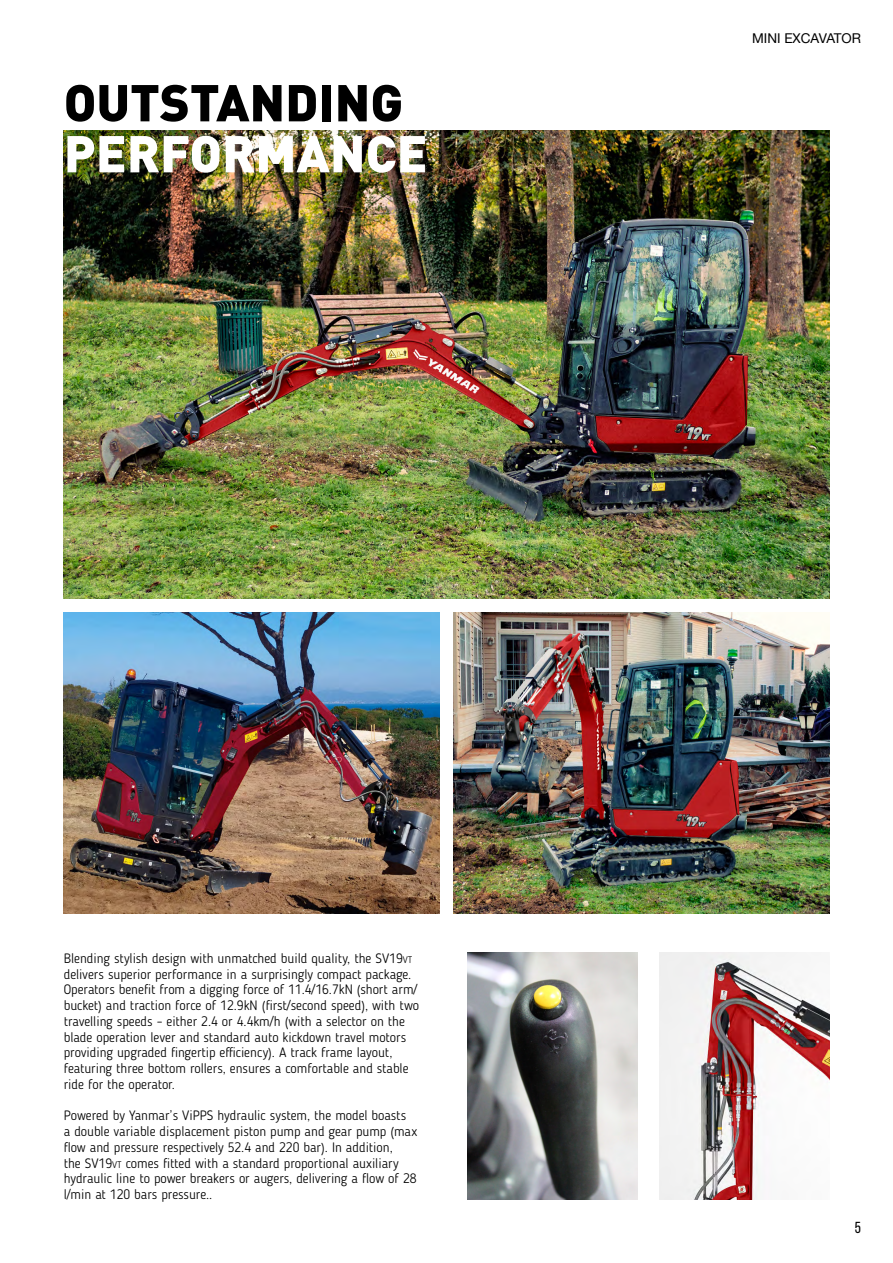
<style>
.page{position:relative;width:893px;height:1263px;background:#fff}
.page>*{position:absolute;margin:0;border:0;box-sizing:border-box;transform-origin:0 0}
.t1{font:900 51px "DIN Pro";color:#000}
.t2{font:900 51px "DIN Pro";color:#fff}
.t3{font:15.9px "Bebas Neue";color:#000}
.t4{font:300 13.5px/15.8px "Blogger Sans";color:#000}
.t5{font:13.5px "Helvetica Neue LT Com";color:#000}
.s1{font-size:9.45px}
</style>
<div class="page">
<img style="left:64px;top:131px;width:765px;height:467px">
<img style="left:64px;top:613px;width:375px;height:300px">
<img style="left:454px;top:613px;width:375px;height:300px">
<img style="left:468px;top:953px;width:170px;height:246px">
<img style="left:659px;top:953px;width:170px;height:246px">
<h1 class="t1" style="left:64px;top:59px;width:341px">OUTSTANDING</h1>
<h1 class="t2" style="left:64px;top:110px;width:365px">PERFORMANCE</h1>
<p class="t4" style="left:64px;top:950px;width:357px">Blending stylish design with unmatched build quality, the SV19<span class="s1">vt </span>delivers superior performance in a surprisingly compact package.<br>Operators benefit from a digging force of 11.4/16.7kN (short arm/ bucket) and traction force of 12.9kN (first/second speed), with two travelling speeds – either 2.4 or 4.4km/h (with a selector on the blade operation lever and standard auto kickdown travel motors providing upgraded fingertip efficiency). A track frame layout, featuring three bottom rollers, ensures a comfortable and stable ride for the operator.</p>
<p class="t4" style="left:64px;top:1108px;width:355px">Powered by Yanmar’s ViPPS hydraulic system, the model boasts<br>a double variable displacement piston pump and gear pump (max flow and pressure respectively 52.4 and 220 bar). In addition,<br>the SV19<span class="s1">vt</span> comes fitted with a standard proportional auxiliary hydraulic line to power breakers or augers, delivering a flow of 28 l/min at 120 bars pressure..</p>
<p class="t5" style="left:752px;top:29px;width:111px">MINI EXCAVATOR</p>
<p class="t3" style="left:855px;top:1219px;width:8px">5</p>
</div>
